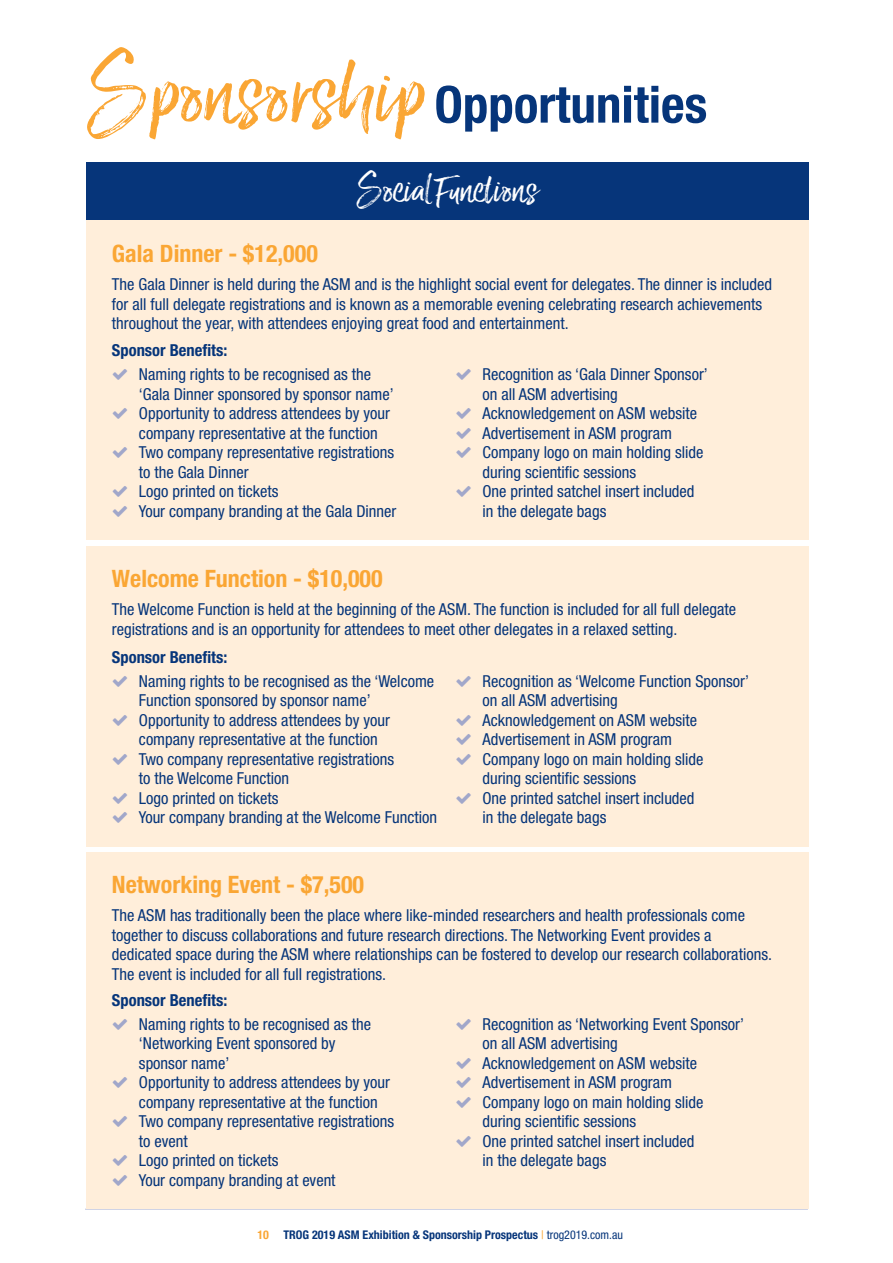
<style>
.page{position:relative;width:893px;height:1263px;background:#fff}
.page>*{position:absolute;margin:0;border:0;box-sizing:border-box;transform-origin:0 0}
.t1{font:700 condensed 51px "Helvetica Neue";color:#06357a}
.t2{font:45px "Lucky Fellas Upright";color:#fff}
.t3{font:700 condensed 24px "Helvetica Neue";color:#faa634}
.t4{font:condensed 16.5px/19.5px "Helvetica Neue LT Std";color:#06357a}
.t5{font:700 condensed 16.5px "Helvetica Neue LT Pro";color:#06357a}
.t6{font:700 condensed 12px "Helvetica Neue LT Pro";color:#06357a}
.s1{font-family:"Lucky Fellas Upright";font-weight:400;font-stretch:normal;font-size:106.5px;color:#faa634}
.s2{color:#faa634}
.s3{font-family:"Helvetica Neue LT Std";font-weight:400;color:#faa634}
.s4{font-family:"Helvetica Neue LT Std";font-weight:400}
</style>
<div class="page">
<hr style="left:85px;top:1209px;width:723px;height:1px;background:#bbbfda">
<div style="left:86px;top:163px;width:723px;height:58px;background:#06357a"></div>
<div style="left:86px;top:221px;width:723px;height:319px;background:#ffeeda"></div>
<div style="left:86px;top:546px;width:723px;height:300px;background:#ffeeda"></div>
<div style="left:86px;top:852px;width:723px;height:357px;background:#ffeeda"></div>
<h1 class="t1" style="left:87px;top:74px;width:622px"><span class="s1">Sponsorship</span> Opportunities</h1>
<h2 class="t2" style="left:357px;top:164px;width:183px">Social Functions</h2>
<h3 class="t3" style="left:112px;top:239px;width:207px">Gala Dinner - $12,000</h3>
<p class="t4" style="left:112px;top:274px;width:662px">The Gala Dinner is held during the ASM and is the highlight social event for delegates. The dinner is included for all full delegate registrations and is known as a memorable evening celebrating research achievements throughout the year, with attendees enjoying great food and entertainment.</p>
<p class="t5" style="left:112px;top:341px;width:117px">Sponsor Benefits:</p>
<p class="t4" style="left:139px;top:364px;width:259px">Naming rights to be recognised as the ‘Gala Dinner sponsored by sponsor name’ Opportunity to address attendees by your company representative at the function Two company representative registrations to the Gala Dinner<br>Logo printed on tickets<br>Your company branding at the Gala Dinner</p>
<p class="t4" style="left:482px;top:364px;width:227px">Recognition as ‘Gala Dinner Sponsor’ on all ASM advertising<br>Acknowledgement on ASM website<br>Advertisement in ASM program<br>Company logo on main holding slide during scientific sessions<br>One printed satchel insert included in the delegate bags</p>
<h3 class="t3" style="left:112px;top:564px;width:272px">Welcome Function - $10,000</h3>
<p class="t4" style="left:112px;top:599px;width:626px">The Welcome Function is held at the beginning of the ASM. The function is included for all full delegate registrations and is an opportunity for attendees to meet other delegates in a relaxed setting.</p>
<p class="t5" style="left:112px;top:647px;width:117px">Sponsor Benefits:</p>
<p class="t4" style="left:139px;top:671px;width:300px">Naming rights to be recognised as the ‘Welcome Function sponsored by sponsor name’ Opportunity to address attendees by your company representative at the function<br>Two company representative registrations<br>to the Welcome Function<br>Logo printed on tickets<br>Your company branding at the Welcome Function</p>
<p class="t4" style="left:482px;top:671px;width:268px">Recognition as ‘Welcome Function Sponsor’ on all ASM advertising<br>Acknowledgement on ASM website<br>Advertisement in ASM program<br>Company logo on main holding slide<br>during scientific sessions<br>One printed satchel insert included<br>in the delegate bags</p>
<h3 class="t3" style="left:112px;top:870px;width:254px">Networking Event - $7,500</h3>
<p class="t4" style="left:112px;top:906px;width:662px">The ASM has traditionally been the place where like-minded researchers and health professionals come together to discuss collaborations and future research directions. The Networking Event provides a dedicated space during the ASM where relationships can be fostered to develop our research collaborations.<br>The event is included for all full registrations.</p>
<p class="t5" style="left:112px;top:990px;width:117px">Sponsor Benefits:</p>
<p class="t4" style="left:139px;top:1014px;width:257px">Naming rights to be recognised as the ‘Networking Event sponsored by<br>sponsor name’<br>Opportunity to address attendees by your company representative at the function<br>Two company representative registrations to event<br>Logo printed on tickets<br>Your company branding at event</p>
<p class="t4" style="left:482px;top:1014px;width:263px">Recognition as ‘Networking Event Sponsor’ on all ASM advertising<br>Acknowledgement on ASM website<br>Advertisement in ASM program<br>Company logo on main holding slide during scientific sessions<br>One printed satchel insert included<br>in the delegate bags</p>
<p class="t6" style="left:257px;top:1227px;width:367px"><span class="s2">10</span> TROG 2019 ASM Exhibition &amp; Sponsorship Prospectus <span class="s3">|</span> <span class="s4">trog2019.com.au</span></p>
</div>
